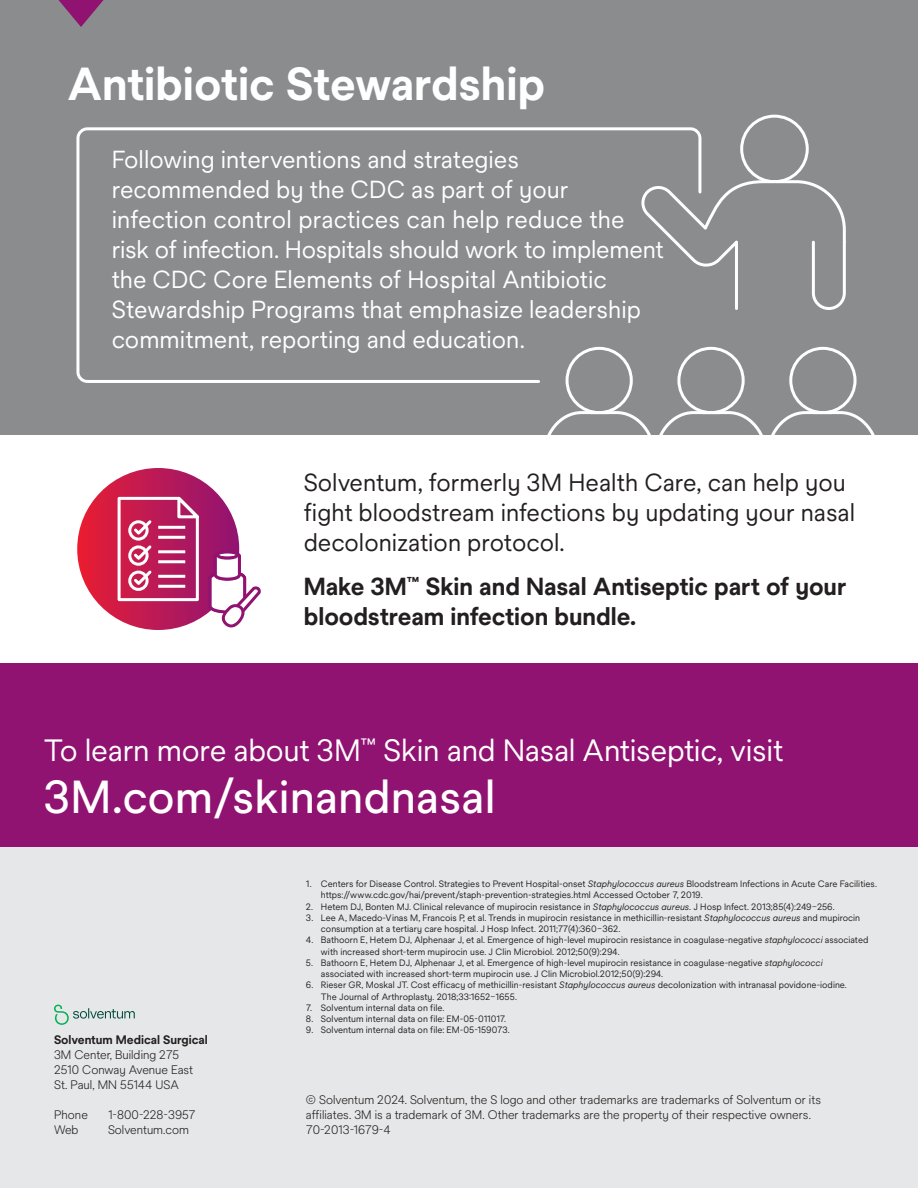
<style>
.page{position:relative;width:918px;height:1188px;background:#fff}
.page>*{position:absolute;margin:0;border:0;box-sizing:border-box;transform-origin:0 0}
.H2_Header_18pt{font:700 45px "Solve Pro";color:#fff}
.H3_Subhead_16pt{font:500 45px "Solve Pro";color:#fff}
.H3_Subhead_16pt-2{font:30px "Solve Pro";letter-spacing:-.01em;color:#fff}
.P_Body_Copy_16pt{font:24px/30px "Solve Pro";color:#fff}
.P_Body_Copy_16pt-2{font:24px/30px "Solve Pro";color:#231f20}
.P_Body_Copy_16pt-3{font:700 24px/30px "Solve Pro";letter-spacing:-.005em;color:#231f20}
.P_Trademark_8pt{font:300 12px/15px "Solve Pro";color:#231f20}
.P_Trademark_8pt-2{font:700 12px "Solve Pro";color:#231f20}
.Auto_Legal_List_6pt{font:9px/11.2px "Solve Pro";color:#231f20}
.s1{font-style:italic}
</style>
<div class="page">
<div style="left:0;top:847px;width:918px;height:341px;background:#e6e7e8"></div>
<div style="left:0;top:663px;width:918px;height:184px;background:#901271"></div>
<div style="left:0;top:0;width:918px;height:435px;background:#8a8c8e"></div>
<div style="left:789px;top:347px;width:68px;height:67px;border:3px solid #fff;border-radius:50%"></div>
<div style="left:677px;top:347px;width:68px;height:67px;border:3px solid #fff;border-radius:50%"></div>
<div style="left:740px;top:115px;width:69px;height:68px;border:3px solid #fff;border-radius:50%"></div>
<svg style="left:703px;top:179px;width:143px;height:131px"></svg>
<hr style="left:735px;top:242px;width:3px;height:67px;background:#fff">
<svg style="left:547px;top:410px;width:328px;height:25px"></svg>
<svg style="left:58px;top:0;width:46px;height:27px"></svg>
<svg style="left:76px;top:127px;width:627px;height:257px"></svg>
<svg style="left:77px;top:468px;width:162px;height:162px;background:#d11d45"></svg>
<svg style="left:116px;top:491px;width:145px;height:138px"></svg>
<svg style="left:54px;top:1005px;width:81px;height:20px"></svg>
<h2 class="H2_Header_18pt" style="left:68px;top:58px;width:479px">Antibiotic Stewardship</h2>
<p class="P_Body_Copy_16pt" style="left:112px;top:145px;width:553px">Following interventions and strategies recommended by the CDC as part of your infection control practices can help reduce the risk of infection. Hospitals should work to implement the CDC Core Elements of Hospital Antibiotic Stewardship Programs that emphasize leadership commitment, reporting and education.</p>
<p class="P_Body_Copy_16pt-2" style="left:304px;top:468px;width:553px">Solventum, formerly 3M Health Care, can help you fight bloodstream infections by updating your nasal decolonization protocol.</p>
<p class="P_Body_Copy_16pt-3" style="left:304px;top:571px;width:544px">Make 3M<sup>™</sup> Skin and Nasal Antiseptic part of your bloodstream infection bundle.</p>
<h3 class="H3_Subhead_16pt-2" style="left:43px;top:733px;width:742px">To learn more about 3M<sup>™</sup> Skin and Nasal Antiseptic, visit</h3>
<h3 class="H3_Subhead_16pt" style="left:43px;top:771px;width:454px">3M.com/skinandnasal</h3>
<p class="P_Trademark_8pt-2" style="left:54px;top:1033px;width:155px">Solventum Medical Surgical</p>
<p class="P_Trademark_8pt" style="left:54px;top:1048px;width:127px">3M Center, Building 275</p>
<p class="P_Trademark_8pt" style="left:54px;top:1063px;width:141px">2510 Conway Avenue East</p>
<p class="P_Trademark_8pt" style="left:54px;top:1078px;width:126px">St. Paul, MN 55144 USA</p>
<p class="P_Trademark_8pt" style="left:54px;top:1108px;width:35px">Phone</p>
<p class="P_Trademark_8pt" style="left:108px;top:1108px;width:89px">1-800-228-3957</p>
<p class="P_Trademark_8pt" style="left:54px;top:1123px;width:26px">Web</p>
<p class="P_Trademark_8pt" style="left:108px;top:1123px;width:83px">Solventum.com</p>
<p class="Auto_Legal_List_6pt" style="left:321px;top:878px;width:557px;text-indent:-15px">1. Centers for Disease Control. Strategies to Prevent Hospital-onset <span class="s1">Staphylococcus aureus</span> Bloodstream Infections in Acute Care Facilities. https://www.cdc.gov/hai/prevent/staph-prevention-strategies.html Accessed October 7, 2019.</p>
<p class="Auto_Legal_List_6pt" style="left:306px;top:901px;width:530px">2. Hetem DJ, Bonten MJ. Clinical relevance of mupirocin resistance in <span class="s1">Staphylococcus aureus</span>. J Hosp Infect. 2013;85(4):249–256.</p>
<p class="Auto_Legal_List_6pt" style="left:321px;top:912px;width:541px;text-indent:-15px">3. Lee A, Macedo-Vinas M, Francois P, et al. Trends in mupirocin resistance in methicillin-resistant <span class="s1">Staphylococcus aureus</span> and mupirocin consumption at a tertiary care hospital. J Hosp Infect. 2011;77(4):360–362.</p>
<p class="Auto_Legal_List_6pt" style="left:321px;top:935px;width:549px;text-indent:-15px">4. Bathoorn E, Hetem DJ, Alphenaar J, et al. Emergence of high-level mupirocin resistance in coagulase-negative <span class="s1">staphylococci</span> associated with increased short-term mupirocin use. J Clin Microbiol. 2012;50(9):294.</p>
<p class="Auto_Legal_List_6pt" style="left:321px;top:957px;width:503px;text-indent:-15px">5. Bathoorn E, Hetem DJ, Alphenaar J, et al. Emergence of high-level mupirocin resistance in coagulase-negative <span class="s1">staphylococci </span>associated with increased short-term mupirocin use. J Clin Microbiol.2012;50(9):294.</p>
<p class="Auto_Legal_List_6pt" style="left:321px;top:980px;width:527px;text-indent:-15px">6. Rieser GR, Moskal JT. Cost efficacy of methicillin-resistant <span class="s1">Staphylococcus aureus</span> decolonization with intranasal povidone-iodine.<br>The Journal of Arthroplasty. 2018;33:1652–1655.</p>
<p class="Auto_Legal_List_6pt" style="left:306px;top:1002px;width:140px">7. Solventum internal data on file.</p>
<p class="Auto_Legal_List_6pt" style="left:306px;top:1013px;width:202px">8. Solventum internal data on file: EM-05-011017.</p>
<p class="Auto_Legal_List_6pt" style="left:306px;top:1025px;width:205px">9. Solventum internal data on file: EM-05-159073.</p>
<p class="P_Trademark_8pt" style="left:306px;top:1093px;width:516px">© Solventum 2024. Solventum, the S logo and other trademarks are trademarks of Solventum or its affiliates. 3M is a trademark of 3M. Other trademarks are the property of their respective owners.<br>70-2013-1679-4</p>
</div>
